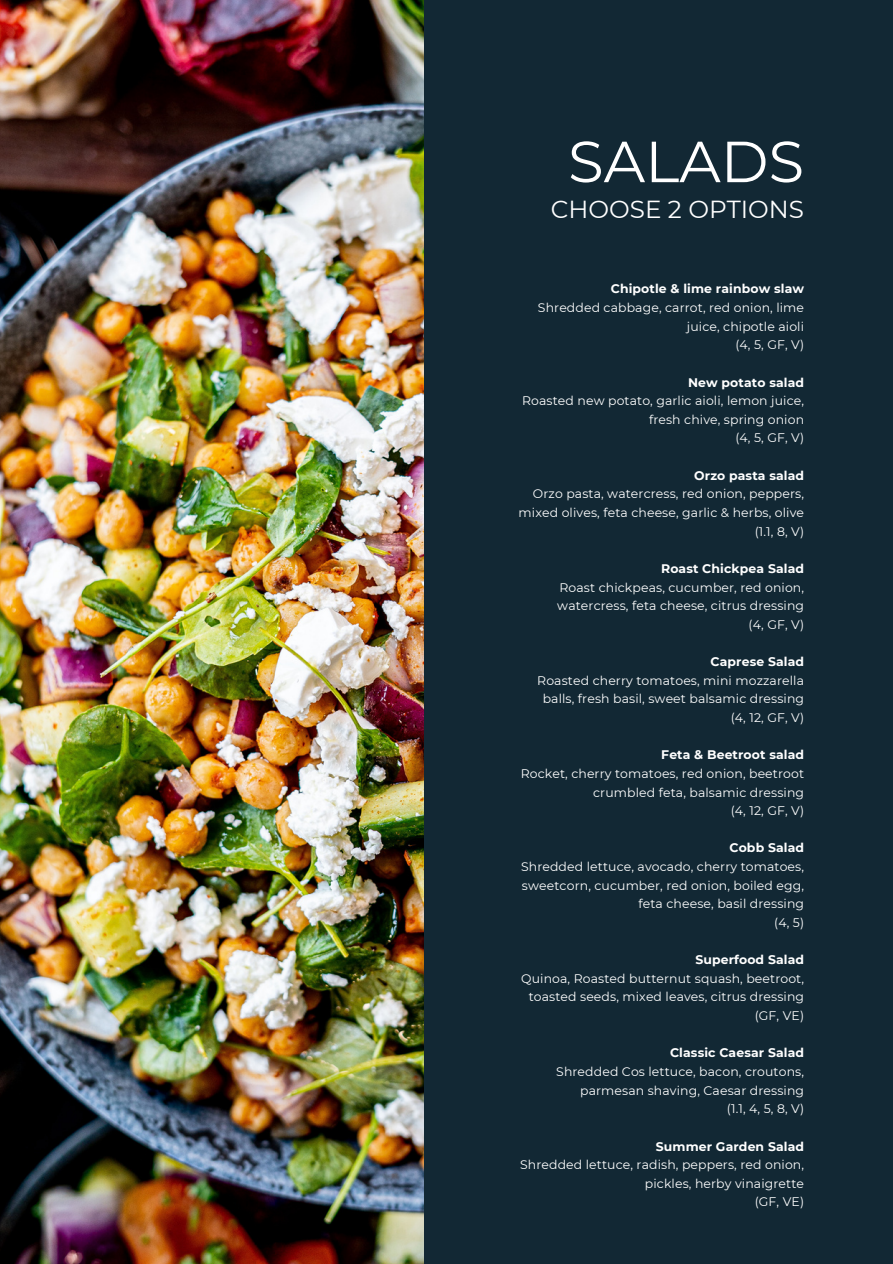
<style>
.page{position:relative;width:893px;height:1264px;background:#fff}
.page>*{position:absolute;margin:0;border:0;box-sizing:border-box;transform-origin:0 0}
.t1{font:57.9px "Montserrat";color:#fff}
.t2{font:24.6px "Montserrat";color:#fff}
.t3{font:12.45px/18.6px "Montserrat";letter-spacing:.01em;color:#fff;text-align:right}
.t4{font:700 12.45px "Montserrat";letter-spacing:.01em;color:#fff}
</style>
<div class="page">
<div style="left:0;top:0;width:892px;height:1263px;background:#122834"></div>
<img style="left:0;top:0;width:423px;height:1263px">
<p class="t1" style="left:568px;top:126px;width:237px">SALADS</p>
<p class="t2" style="left:550px;top:194px;width:255px">CHOOSE 2 OPTIONS</p>
<h1 class="t4" style="left:610px;top:281px;width:195px">Chipotle &amp; lime rainbow slaw</h1>
<h2 class="t3" style="left:538px;top:298px;width:267px">Shredded cabbage, carrot, red onion, lime juice, chipotle aioli</h2>
<p class="t3" style="left:735px;top:335px;width:70px">(4, 5, GF, V)</p>
<p class="t4" style="left:688px;top:374px;width:117px">New potato salad</p>
<p class="t3" style="left:522px;top:391px;width:283px">Roasted new potato, garlic aioli, lemon juice, fresh chive, spring onion</p>
<p class="t3" style="left:735px;top:428px;width:70px">(4, 5, GF, V)</p>
<p class="t4" style="left:694px;top:467px;width:111px">Orzo pasta salad</p>
<p class="t3" style="left:518px;top:484px;width:287px">Orzo pasta, watercress, red onion, peppers, mixed olives, feta cheese, garlic &amp; herbs, olive (1.1, 8, V)</p>
<p class="t4" style="left:661px;top:561px;width:144px">Roast Chickpea Salad</p>
<p class="t3" style="left:557px;top:577px;width:248px;text-align:left">Roast chickpeas, cucumber, red onion, watercress, feta cheese, citrus dressing</p>
<p class="t3" style="left:748px;top:615px;width:57px">(4, GF, V)</p>
<p class="t4" style="left:710px;top:654px;width:95px">Caprese Salad</p>
<p class="t3" style="left:537px;top:671px;width:268px;text-align:center">Roasted cherry tomatoes, mini mozzarella balls, fresh basil, sweet balsamic dressing</p>
<p class="t3" style="left:730px;top:708px;width:75px">(4, 12, GF, V)</p>
<p class="t4" style="left:661px;top:747px;width:144px">Feta &amp; Beetroot salad</p>
<p class="t3" style="left:520px;top:764px;width:285px">Rocket, cherry tomatoes, red onion, beetroot crumbled feta, balsamic dressing</p>
<p class="t3" style="left:730px;top:801px;width:75px">(4, 12, GF, V)</p>
<p class="t4" style="left:729px;top:840px;width:76px">Cobb Salad</p>
<p class="t3" style="left:521px;top:857px;width:284px">Shredded lettuce, avocado, cherry tomatoes, sweetcorn, cucumber, red onion, boiled egg, feta cheese, basil dressing</p>
<p class="t3" style="left:774px;top:913px;width:31px">(4, 5)</p>
<p class="t4" style="left:695px;top:952px;width:110px">Superfood Salad</p>
<p class="t3" style="left:521px;top:969px;width:284px">Quinoa, Roasted butternut squash, beetroot, toasted seeds, mixed leaves, citrus dressing</p>
<p class="t3" style="left:754px;top:1006px;width:51px">(GF, VE)</p>
<p class="t4" style="left:670px;top:1045px;width:135px">Classic Caesar Salad</p>
<p class="t3" style="left:556px;top:1062px;width:249px">Shredded Cos lettuce, bacon, croutons, parmesan shaving, Caesar dressing</p>
<p class="t3" style="left:726px;top:1099px;width:79px">(1.1, 4, 5, 8, V)</p>
<p class="t4" style="left:655px;top:1138px;width:150px">Summer Garden Salad</p>
<p class="t3" style="left:520px;top:1155px;width:285px">Shredded lettuce, radish, peppers, red onion, pickles, herby vinaigrette</p>
<p class="t3" style="left:754px;top:1192px;width:51px">(GF, VE)</p>
</div>
